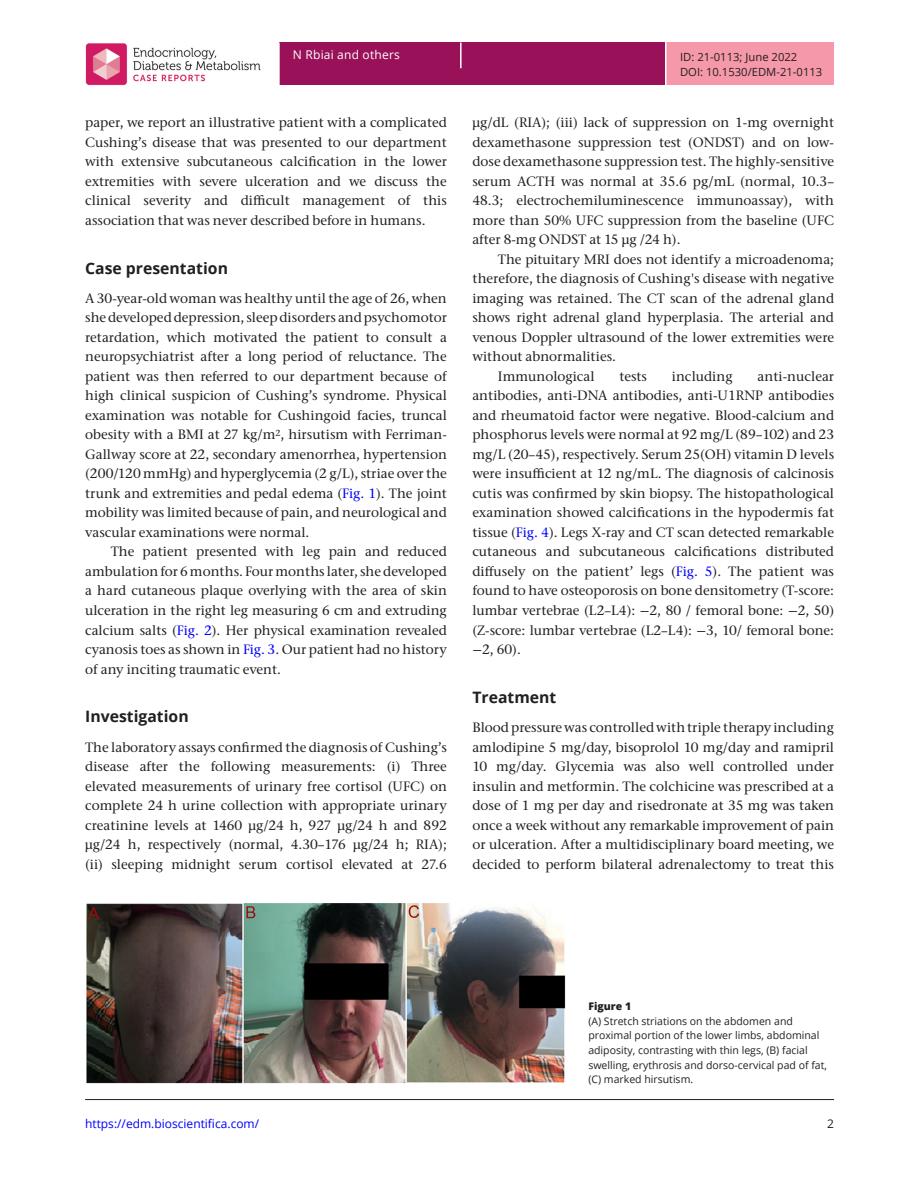
<style>
.page{position:relative;width:919px;height:1187px;background:#fff}
.page>*{position:absolute;margin:0;border:0;box-sizing:border-box;transform-origin:0 0}
.t1{font:700 15.75px "Open Sans";color:#231f20}
.TXT{font:500 13.5px/19.5px "Stone Serif ITC Pro";color:#231f20;text-align:justify}
.TXI{font:500 13.5px/19.5px "Stone Serif ITC Pro";color:#231f20;text-align:justify}
.t2{font:12px "Open Sans";color:#00f}
.t3{font:12px "Open Sans";letter-spacing:.015em;color:#fff}
.t4{font:12px "Open Sans";color:#231f20}
.t5{font:11.25px "Open Sans";color:#231f20}
.FC{font:10.5px/14.7px "Open Sans";color:#231f20}
.FC-2{font:800 10.5px "Open Sans";color:#231f20}
.s1{color:#00f}
.s2{font-family:"STIX Two Math";font-weight:400}
</style>
<div class="page">
<div style="left:280px;top:43px;width:385px;height:42px;background:#991259"></div>
<div style="left:666px;top:43px;width:167px;height:42px;background:#f598a9"></div>
<svg style="left:460px;top:43px;width:1px;height:25px"></svg>
<img style="left:85px;top:43px;width:176px;height:42px">
<hr style="left:85px;top:1099px;width:749px;height:1px;background:#231f20">
<img style="left:86px;top:903px;width:480px;height:180px">
<p class="t3" style="left:293px;top:47px;width:108px">N Rbiai and others</p>
<p class="TXI" style="left:85px;top:113px;width:363px">paper, we report an illustrative patient with a complicated Cushing’s disease that was presented to our department with extensive subcutaneous calcification in the lower extremities with severe ulceration and we discuss the clinical severity and difficult management of this association that was never described before in humans.</p>
<h1 class="t1" style="left:85px;top:257px;width:144px">Case presentation</h1>
<p class="TXT" style="left:85px;top:288px;width:363px">A 30-year-old woman was healthy until the age of 26, when she developed depression, sleep disorders and psychomotor retardation, which motivated the patient to consult a neuropsychiatrist after a long period of reluctance. The patient was then referred to our department because of high clinical suspicion of Cushing’s syndrome. Physical examination was notable for Cushingoid facies, truncal obesity with a BMI at 27 kg/m<sup>2</sup>, hirsutism with Ferriman-Gallway score at 22, secondary amenorrhea, hypertension (200/120 mmHg) and hyperglycemia (2 g/L), striae over the trunk and extremities and pedal edema (<span class="s1">Fig. 1</span>). The joint mobility was limited because of pain, and neurological and vascular examinations were normal.</p>
<p class="TXI" style="left:85px;top:542px;width:363px;text-indent:26px">The patient presented with leg pain and reduced ambulation for 6 months. Four months later, she developed a hard cutaneous plaque overlying with the area of skin ulceration in the right leg measuring 6 cm and extruding calcium salts (<span class="s1">Fig. 2</span>). Her physical examination revealed cyanosis toes as shown in <span class="s1">Fig. 3</span>. Our patient had no history of any inciting traumatic event.</p>
<h1 class="t1" style="left:85px;top:705px;width:105px">Investigation</h1>
<p class="TXT" style="left:85px;top:737px;width:363px">The laboratory assays confirmed the diagnosis of Cushing’s disease after the following measurements: (i) Three elevated measurements of urinary free cortisol (UFC) on complete 24 h urine collection with appropriate urinary creatinine levels at 1460 µg/24 h, 927 µg/24 h and 892 µg/24 h, respectively (normal, 4.30–176 µg/24 h; RIA); (ii) sleeping midnight serum cortisol elevated at 27.6</p>
<p class="t5" style="left:680px;top:50px;width:119px">ID: 21-0113; June 2022</p>
<p class="t5" style="left:680px;top:64px;width:144px">DOI: 10.1530/EDM-21-0113</p>
<p class="TXT" style="left:472px;top:113px;width:363px">µg/dL (RIA); (iii) lack of suppression on 1-mg overnight dexamethasone suppression test (ONDST) and on low&shy;dose dexamethasone suppression test. The highly-sensitive serum ACTH was normal at 35.6 pg/mL (normal, 10.3– 48.3; electrochemiluminescence immunoassay), with more than 50% UFC suppression from the baseline (UFC after 8-mg ONDST at 15 µg /24 h).</p>
<p class="TXI" style="left:472px;top:249px;width:363px;text-indent:26px">The pituitary MRI does not identify a microadenoma; therefore, the diagnosis of Cushing's disease with negative imaging was retained. The CT scan of the adrenal gland shows right adrenal gland hyperplasia. The arterial and venous Doppler ultrasound of the lower extremities were without abnormalities.</p>
<p class="TXI" style="left:498px;top:366px;width:98px">Immunological</p>
<p class="TXI" style="left:619px;top:366px;width:29px">tests</p>
<p class="TXI" style="left:671px;top:366px;width:62px">including</p>
<p class="TXI" style="left:472px;top:366px;width:363px;text-indent:285px">anti-nuclear antibodies, anti-DNA antibodies, anti-U1RNP antibodies and rheumatoid factor were negative. Blood-calcium and phosphorus levels were normal at 92 mg/L (89–102) and 23 mg/L (20–45), respectively. Serum 25(OH) vitamin D levels were insufficient at 12 ng/mL. The diagnosis of calcinosis cutis was confirmed by skin biopsy. The histopathological examination showed calcifications in the hypodermis fat tissue (<span class="s1">Fig. 4</span>). Legs X-ray and CT scan detected remarkable cutaneous and subcutaneous calcifications distributed diffusely on the patient’ legs (<span class="s1">Fig. 5</span>). The patient was found to have osteoporosis on bone densitometry (T-score: lumbar vertebrae (L2–L4): <span class="s2">−</span>2, 80 / femoral bone: <span class="s2">−</span>2, 50) (Z-score: lumbar vertebrae (L2–L4): <span class="s2">−</span>3, 10/ femoral bone: <span class="s2">−</span>2, 60).</p>
<h1 class="t1" style="left:472px;top:686px;width:85px">Treatment</h1>
<p class="TXT" style="left:472px;top:717px;width:363px">Blood pressure was controlled with triple therapy including amlodipine 5 mg/day, bisoprolol 10 mg/day and ramipril 10 mg/day. Glycemia was also well controlled under insulin and metformin. The colchicine was prescribed at a dose of 1 mg per day and risedronate at 35 mg was taken once a week without any remarkable improvement of pain or ulceration. After a multidisciplinary board meeting, we decided to perform bilateral adrenalectomy to treat this</p>
<p class="FC-2" style="left:588px;top:998px;width:44px">Figure 1</p>
<p class="FC" style="left:588px;top:1013px;width:240px">(A) Stretch striations on the abdomen and proximal portion of the lower limbs, abdominal adiposity, contrasting with thin legs, (B) facial swelling, erythrosis and dorso-cervical pad of fat, (C) marked hirsutism.</p>
<p class="t2" style="left:85px;top:1115px;width:176px">https://edm.bioscientifica.com/</p>
<p class="t4" style="left:827px;top:1115px;width:8px">2</p>
</div>
